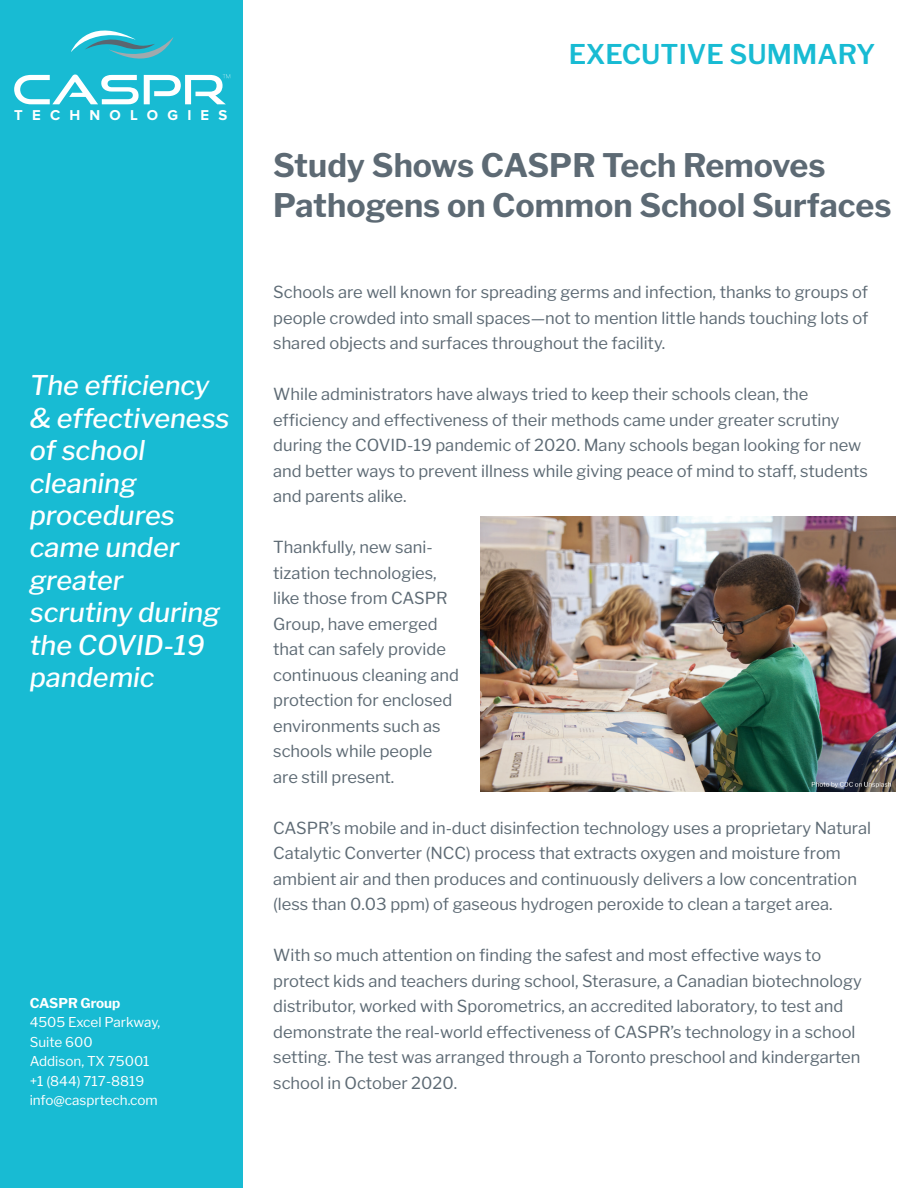
<style>
.page{position:relative;width:918px;height:1188px;background:#fff}
.page>*{position:absolute;margin:0;border:0;box-sizing:border-box;transform-origin:0 0}
.t1{font:700 32.25px/39.6px "Libre Franklin";color:#5d6a74}
.t2{font:italic 500 27px/32.4px "Libre Franklin";color:#fff}
.t3{font:600 27px "Libre Franklin";color:#18bbd3}
.t4{font:16.5px/25.5px "Libre Franklin";color:#5d6a74}
.t5{font:700 14.85px "Proxima Nova";letter-spacing:.625em;color:#fff}
.t6{font:13.5px/19.5px "Libre Franklin";color:#fff}
.t7{font:700 13.5px "Libre Franklin";color:#fff}
</style>
<div class="page">
<div style="left:0;top:0;width:243px;height:1188px;background:#18bbd3"></div>
<svg style="left:14px;top:74px;width:216px;height:30px"></svg>
<svg style="left:71px;top:30px;width:102px;height:29px"></svg>
<img style="left:480px;top:516px;width:415px;height:276px">
<p class="t5" style="left:14px;top:107px;width:215px">TECHNOLOGIES</p>
<h2 class="t2" style="left:30px;top:367px;width:201px">The efficiency &amp; effectiveness of school cleaning procedures came under greater scrutiny during the COVID-19 pandemic</h2>
<p class="t7" style="left:30px;top:992px;width:92px">CASPR Group</p>
<p class="t6" style="left:30px;top:1011px;width:132px">4505 Excel Parkway,<br>Suite 600<br>Addison, TX 75001 +1 (844) 717-8819 info@casprtech.com</p>
<h2 class="t3" style="left:569px;top:33px;width:308px">EXECUTIVE SUMMARY</h2>
<h1 class="t1" style="left:273px;top:143px;width:620px">Study Shows CASPR Tech Removes<br>Pathogens on Common School Surfaces</h1>
<p class="t4" style="left:273px;top:278px;width:597px;text-align:justify">Schools are well known for spreading germs and infection, thanks to groups of people crowded into small spaces—not to mention little hands touching lots of shared objects and surfaces throughout the facility.</p>
<p class="t4" style="left:273px;top:380px;width:596px">While administrators have always tried to keep their schools clean, the efficiency and effectiveness of their methods came under greater scrutiny during the COVID-19 pandemic of 2020. Many schools began looking for new and better ways to prevent illness while giving peace of mind to staff, students and parents alike.</p>
<p class="t4" style="left:273px;top:533px;width:187px">Thankfully, new sani&shy;tization technologies, like those from CASPR<br>Group, have emerged that can safely provide continuous cleaning and protection for enclosed environments such as schools while people are still present.</p>
<p class="t4" style="left:273px;top:814px;width:599px">CASPR’s mobile and in-duct disinfection technology uses a proprietary Natural Catalytic Converter (NCC) process that extracts oxygen and moisture from ambient air and then produces and continuously delivers a low concentration (less than 0.03 ppm) of gaseous hydrogen peroxide to clean a target area.</p>
<p class="t4" style="left:273px;top:941px;width:590px">With so much attention on finding the safest and most effective ways to protect kids and teachers during school, Sterasure, a Canadian biotechnology distributor, worked with Sporometrics, an accredited laboratory, to test and demonstrate the real-world effectiveness of CASPR’s technology in a school setting. The test was arranged through a Toronto preschool and kindergarten school in October 2020.</p>
</div>
